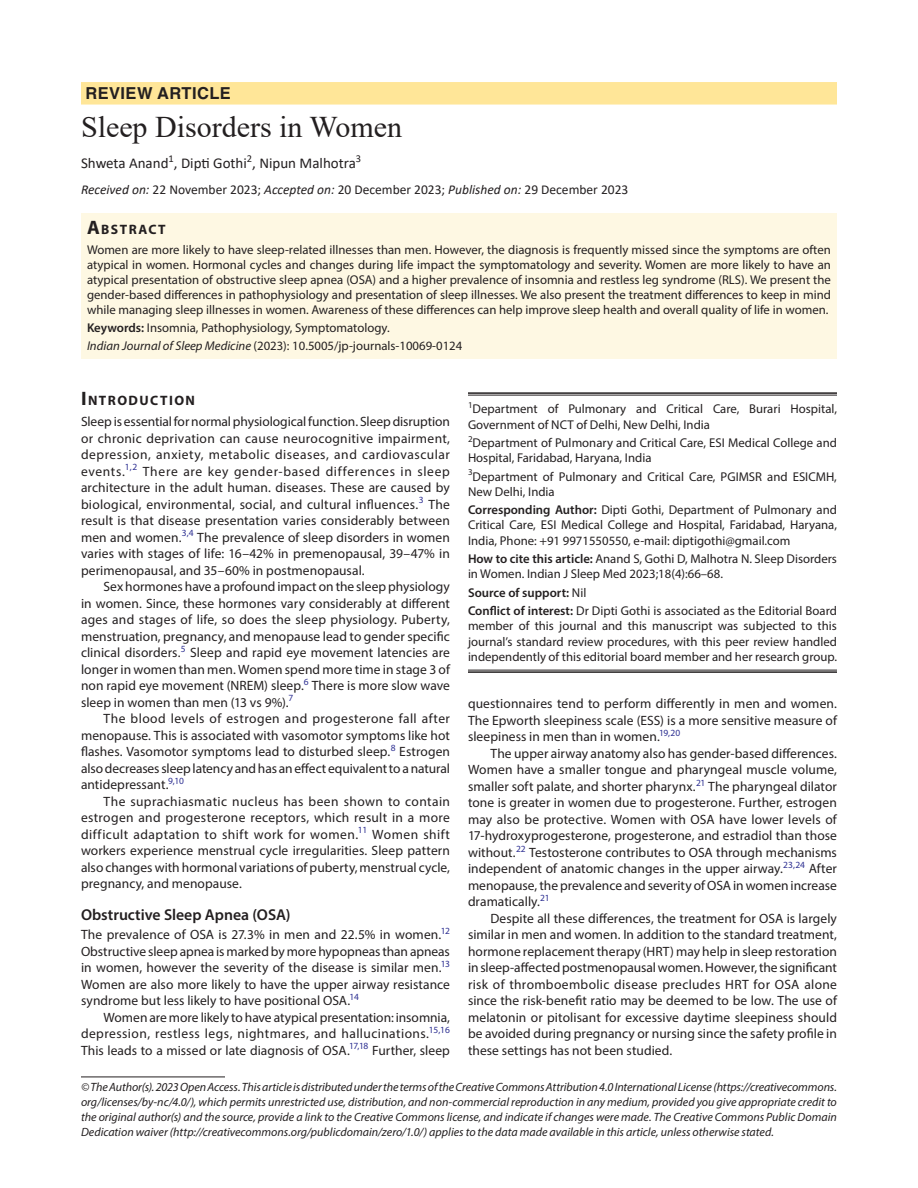
<style>
.page{position:relative;width:918px;height:1188px;background:#fff}
.page>*{position:absolute;margin:0;border:0;box-sizing:border-box;transform-origin:0 0}
.t1{font:30px "Times New Roman";color:#231f20}
.ArticleType{font:700 16.5px "Helvetica LT Std";letter-spacing:.025em;color:#231f20}
.Head-2{font:600 15.75px "Myriad Pro";color:#231f20}
.AuthorName{font:15px "Calibri";color:#231f20}
.Head-1{font:700 13.65px "Myriad Pro";letter-spacing:.105em;color:#231f20}
.AbstractTitle{font:700 13.65px "Myriad Pro";letter-spacing:.105em;color:#231f20}
.Para-Indent{font:13.5px/16.5px "Myriad Pro";color:#231f20;text-align:justify}
.Para-NoIndent{font:13.5px/16.5px "Myriad Pro";letter-spacing:.005em;color:#231f20;text-align:justify}
.PAS_History{font:13.5px "Calibri";color:#231f20}
.Abstract-Para-first{font:12.75px/15px "Myriad Pro";color:#231f20;text-align:justify}
.COI{font:12.75px/15.3px "Myriad Pro";color:#231f20;text-align:justify}
.Corresponding_Author{font:12.75px/15.3px "Myriad Pro";color:#231f20;text-align:justify}
.Affiliation{font:12.75px/15.3px "Myriad Pro";color:#231f20}
.How_to_Cite{font:12.75px/15.3px "Myriad Pro";color:#231f20}
.Affiliation-first{font:12.75px/15.3px "Myriad Pro";color:#231f20}
.JT_DOI{font:12.75px "Myriad Pro";color:#231f20}
.Keywords{font:12.75px "Myriad Pro";color:#231f20}
.Source{font:600 12.75px "Myriad Pro";color:#231f20}
.FootNote{font:italic 12px/15px "Myriad Pro";color:#231f20;text-align:justify}
.s1{font-style:italic}
.s2{font-size:19.5px}
.s3{font-weight:600}
.s4{font-weight:400}
</style>
<div class="page">
<div style="left:81px;top:82px;width:756px;height:23px;background:#ffe698"></div>
<div style="left:81px;top:214px;width:756px;height:25px;background:#fef8e3"></div>
<div style="left:81px;top:238px;width:756px;height:85px;background:#fef8e3"></div>
<div style="left:81px;top:316px;width:756px;height:25px;background:#fef8e3"></div>
<div style="left:81px;top:334px;width:756px;height:25px;background:#fef8e3"></div>
<hr style="left:81px;top:1077px;width:144px;height:1px;background:#231f20">
<hr style="left:468px;top:392px;width:369px;height:2px;background:#231f20">
<hr style="left:468px;top:395px;width:369px;height:1px;background:#231f20">
<hr style="left:468px;top:670px;width:369px;height:1px;background:#231f20">
<hr style="left:468px;top:671px;width:369px;height:2px;background:#231f20">
<p class="ArticleType" style="left:86px;top:83px;width:147px">REVIEW ARTICLE</p>
<p class="t1" style="left:81px;top:106px;width:323px">Sleep Disorders in Women</p>
<p class="AuthorName" style="left:81px;top:153px;width:282px">Shweta Anand<sup>1</sup>, Dipti Gothi<sup>2</sup>, Nipun Malhotra<sup>3</sup></p>
<p class="PAS_History" style="left:81px;top:180px;width:549px"><span class="s1">Received on:</span> 22 November 2023; <span class="s1">Accepted on:</span> 20 December 2023; <span class="s1">Published on:</span> 29 December 2023</p>
<p class="AbstractTitle" style="left:87px;top:221px;width:80px"><span class="s2">A</span>BSTRACT</p>
<p class="Abstract-Para-first" style="left:87px;top:242px;width:746px">Women are more likely to have sleep-related illnesses than men. However, the diagnosis is frequently missed since the symptoms are often atypical in women. Hormonal cycles and changes during life impact the symptomatology and severity. Women are more likely to have an atypical presentation of obstructive sleep apnea (OSA) and a higher prevalence of insomnia and restless leg syndrome (RLS). We present the gender-based differences in pathophysiology and presentation of sleep illnesses. We also present the treatment differences to keep in mind while managing sleep illnesses in women. Awareness of these differences can help improve sleep health and overall quality of life in women.</p>
<p class="Keywords" style="left:87px;top:320px;width:304px"><span class="s3">Keywords:</span> Insomnia, Pathophysiology, Symptomatology.</p>
<p class="JT_DOI" style="left:87px;top:338px;width:377px"><span class="s1">Indian Journal of Sleep Medicine</span> (2023): 10.5005/jp-journals-10069-0124</p>
<p class="Head-1" style="left:81px;top:392px;width:116px"><span class="s2">I</span>NTRODUCTION</p>
<p class="Para-NoIndent" style="left:81px;top:413px;width:371px">Sleep is essential for normal physiological function. Sleep disruption or chronic deprivation can cause neurocognitive impairment, depression, anxiety, metabolic diseases, and cardiovascular events.<sup>1,2</sup> There are key gender-based differences in sleep architecture in the adult human. diseases. These are caused by biological, environmental, social, and cultural influences.<sup>3</sup> The result is that disease presentation varies considerably between men and women.<sup>3,4</sup> The prevalence of sleep disorders in women varies with stages of life: 16–42% in premenopausal, 39–47% in perimenopausal, and 35–60% in postmenopausal.</p>
<p class="Para-Indent" style="left:81px;top:578px;width:371px;text-indent:22px">Sex hormones have a profound impact on the sleep physiology in women. Since, these hormones vary considerably at different ages and stages of life, so does the sleep physiology. Puberty, menstruation, pregnancy, and menopause lead to gender specific clinical disorders.<sup>5</sup> Sleep and rapid eye movement latencies are longer in women than men. Women spend more time in stage 3 of non rapid eye movement (NREM) sleep.<sup>6</sup> There is more slow wave sleep in women than men (13 vs 9%).<sup>7</sup></p>
<p class="Para-Indent" style="left:81px;top:710px;width:371px;text-indent:22px">The blood levels of estrogen and progesterone fall after menopause. This is associated with vasomotor symptoms like hot flashes. Vasomotor symptoms lead to disturbed sleep.<sup>8</sup> Estrogen also decreases sleep latency and has an effect equivalent to a natural antidepressant.<sup>9,10</sup></p>
<p class="Para-Indent" style="left:81px;top:793px;width:371px;text-indent:22px">The suprachiasmatic nucleus has been shown to contain estrogen and progesterone receptors, which result in a more difficult adaptation to shift work for women.<sup>11</sup> Women shift workers experience menstrual cycle irregularities. Sleep pattern also changes with hormonal variations of puberty, menstrual cycle, pregnancy, and menopause.</p>
<p class="Head-2" style="left:81px;top:904px;width:211px">Obstructive Sleep Apnea (OSA)</p>
<p class="Para-NoIndent" style="left:81px;top:926px;width:370px">The prevalence of OSA is 27.3% in men and 22.5% in women.<sup>12<br></sup>Obstructive sleep apnea is marked by more hypopneas than apneas in women, however the severity of the disease is similar men.<sup>13<br></sup>Women are also more likely to have the upper airway resistance syndrome but less likely to have positional OSA.<sup>14</sup></p>
<p class="Para-Indent" style="left:81px;top:1009px;width:371px;text-indent:22px">Women are more likely to have atypical presentation: insomnia, depression, restless legs, nightmares, and hallucinations.<sup>15,16<br></sup>This leads to a missed or late diagnosis of OSA.<sup>17,18</sup> Further, sleep</p>
<p class="Affiliation-first" style="left:468px;top:401px;width:371px"><sup>1</sup>Department of Pulmonary and Critical Care, Burari Hospital,<br>Government of NCT of Delhi, New Delhi, India</p>
<p class="Affiliation" style="left:468px;top:435px;width:370px"><sup>2</sup>Department of Pulmonary and Critical Care, ESI Medical College and<br>Hospital, Faridabad, Haryana, India</p>
<p class="Affiliation" style="left:468px;top:468px;width:370px"><sup>3</sup>Department of Pulmonary and Critical Care, PGIMSR and ESICMH,<br>New Delhi, India</p>
<p class="Corresponding_Author" style="left:468px;top:502px;width:371px"><span class="s3">Corresponding Author:</span> Dipti Gothi, Department of Pulmonary and Critical Care, ESI Medical College and Hospital, Faridabad, Haryana, India, Phone: +91 9971550550, e-mail: diptigothi@gmail.com</p>
<p class="How_to_Cite" style="left:468px;top:551px;width:370px"><span class="s3">How to cite this article:</span> Anand S, Gothi D, Malhotra N. Sleep Disorders in Women. Indian J Sleep Med 2023;18(4):66–68.</p>
<p class="Source" style="left:468px;top:584px;width:120px">Source of support: <span class="s4">Nil</span></p>
<p class="COI" style="left:468px;top:603px;width:371px"><span class="s3">Conflict of interest:</span> Dr Dipti Gothi is associated as the Editorial Board member of this journal and this manuscript was subjected to this journal’s standard review procedures, with this peer review handled independently of this editorial board member and her research group.</p>
<p class="Para-Indent" style="left:468px;top:695px;width:371px">questionnaires tend to perform differently in men and women.<br>The Epworth sleepiness scale (ESS) is a more sensitive measure of sleepiness in men than in women.<sup>19,20</sup></p>
<p class="Para-Indent" style="left:468px;top:745px;width:371px;text-indent:22px">The upper airway anatomy also has gender-based differences.<br>Women have a smaller tongue and pharyngeal muscle volume, smaller soft palate, and shorter pharynx.<sup>21</sup> The pharyngeal dilator tone is greater in women due to progesterone. Further, estrogen may also be protective. Women with OSA have lower levels of 17-hydroxyprogesterone, progesterone, and estradiol than those without.<sup>22</sup> Testosterone contributes to OSA through mechanisms independent of anatomic changes in the upper airway.<sup>23,24</sup> After menopause, the prevalence and severity of OSA in women increase dramatically.<sup>21</sup></p>
<p class="Para-Indent" style="left:468px;top:910px;width:371px;text-indent:22px">Despite all these differences, the treatment for OSA is largely similar in men and women. In addition to the standard treatment, hormone replacement therapy (HRT) may help in sleep restoration in sleep-affected postmenopausal women. However, the significant risk of thromboembolic disease precludes HRT for OSA alone since the risk-benefit ratio may be deemed to be low. The use of melatonin or pitolisant for excessive daytime sleepiness should be avoided during pregnancy or nursing since the safety profile in these settings has not been studied.</p>
<p class="FootNote" style="left:81px;top:1079px;width:758px">© The Author(s). 2023 Open Access. This article is distributed under the terms of the Creative Commons Attribution 4.0 International License (https://creativecommons. org/licenses/by-nc/4.0/), which permits unrestricted use, distribution, and non-commercial reproduction in any medium, provided you give appropriate credit to the original author(s) and the source, provide a link to the Creative Commons license, and indicate if changes were made. The Creative Commons Public Domain Dedication waiver (http://creativecommons.org/publicdomain/zero/1.0/) applies to the data made available in this article, unless otherwise stated.</p>
</div>
